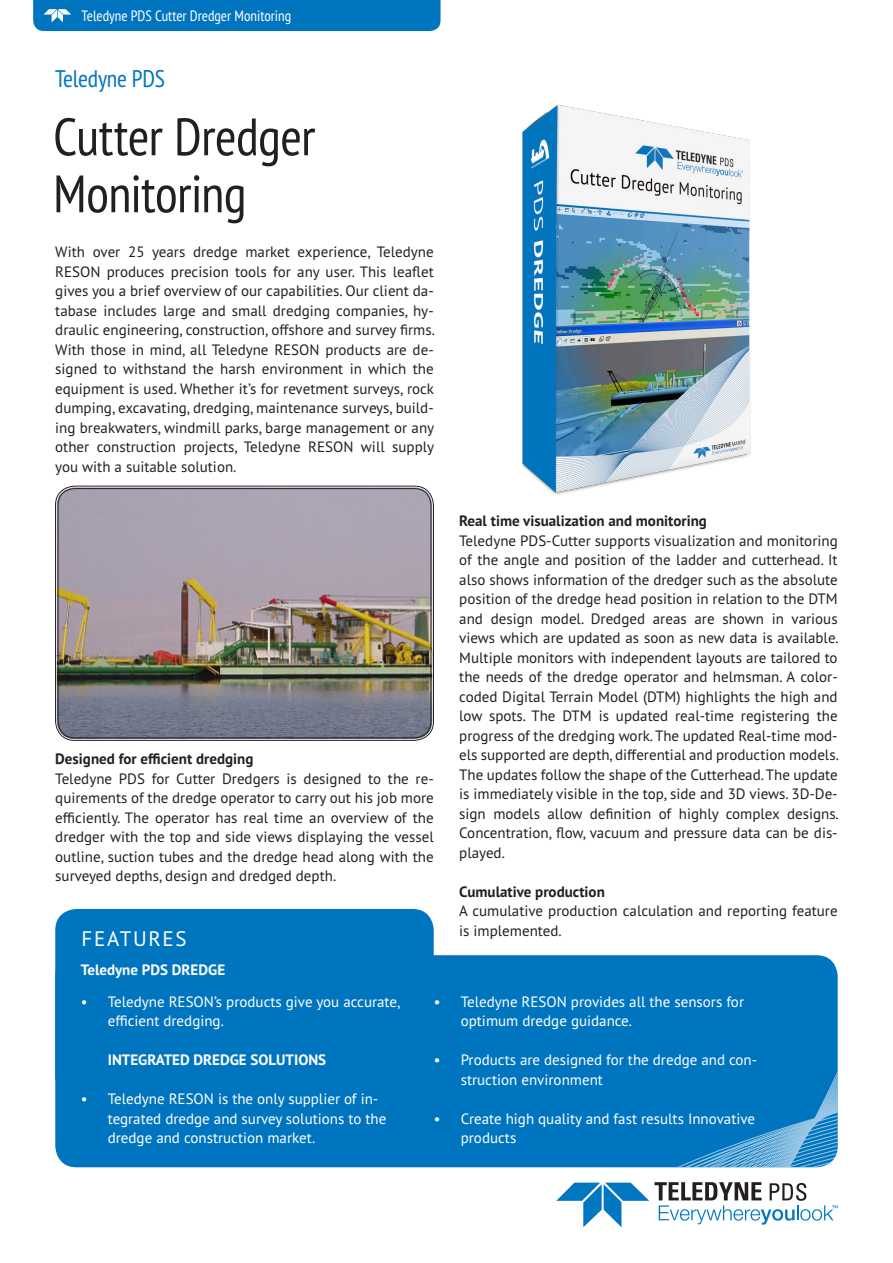
<style>
.page{position:relative;width:893px;height:1263px;background:#fff}
.page>*{position:absolute;margin:0;border:0;box-sizing:border-box;transform-origin:0 0}
.t1{font:condensed 52.5px "PT Sans Pro";letter-spacing:-.01em;color:#231f20}
.t2{font:condensed 24px "PT Sans Pro";letter-spacing:-.01em;color:#0075bf}
.t3{font:21px "PT Sans Pro";letter-spacing:.08em;color:#fff}
.t4{font:15px/19.5px "PT Sans Pro";color:#231f20;text-align:justify}
.t5{font:15px/19.5px "PT Sans Pro";color:#fff}
.t6{font:700 15px "PT Sans Pro";color:#231f20}
.Box_H01{font:700 15px "PT Sans Pro";color:#fff}
.tab_type{font:condensed 15px "PT Sans Pro";color:#fff}
</style>
<div class="page">
<div style="left:33px;top:0;width:408px;height:31px;background:#0075bf"></div>
<svg style="left:556px;top:1182px;width:282px;height:45px"></svg>
<div style="left:55px;top:909px;width:379px;height:188px;background:#0075bf;border-radius:21px"></div>
<div style="left:55px;top:955px;width:783px;height:212px;background:#0075bf"></div>
<img style="left:522px;top:104px;width:229px;height:391px">
<img style="left:57px;top:487px;width:375px;height:252px">
<div style="left:55px;top:486px;width:379px;height:255px;border:1px solid #231f20;border-radius:19px"></div>
<div style="left:58px;top:488px;width:373px;height:250px;border:1px solid #231f20;border-radius:17px"></div>
<p class="tab_type" style="left:82px;top:6px;width:211px">Teledyne PDS Cutter Dredger Monitoring</p>
<p class="t2" style="left:55px;top:63px;width:111px">Teledyne PDS</p>
<p class="t1" style="left:53px;top:103px;width:264px">Cutter Dredger</p>
<p class="t1" style="left:53px;top:160px;width:195px">Monitoring</p>
<p class="t4" style="left:55px;top:242px;width:381px">With over 25 years dredge market experience, Teledyne RESON produces precision tools for any user. This leaflet gives you a brief overview of our capabilities. Our client da&shy;tabase includes large and small dredging companies, hy&shy;draulic engineering, construction, offshore and survey firms.<br>With those in mind, all Teledyne RESON products are de&shy;signed to withstand the harsh environment in which the equipment is used. Whether it’s for revetment surveys, rock dumping, excavating, dredging, maintenance surveys, build&shy;ing breakwaters, windmill parks, barge management or any other construction projects, Teledyne RESON will supply you with a suitable solution.</p>
<p class="t6" style="left:459px;top:511px;width:249px">Real time visualization and monitoring</p>
<p class="t4" style="left:459px;top:530px;width:381px">Teledyne PDS-Cutter supports visualization and monitoring of the angle and position of the ladder and cutterhead. It also shows information of the dredger such as the absolute position of the dredge head position in relation to the DTM and design model. Dredged areas are shown in various views which are updated as soon as new data is available.<br>Multiple monitors with independent layouts are tailored to the needs of the dredge operator and helmsman. A color&shy;coded Digital Terrain Model (DTM) highlights the high and low spots. The DTM is updated real-time registering the progress of the dredging work. The updated Real-time mod&shy;els supported are depth, differential and production models.<br>The updates follow the shape of the Cutterhead. The update is immediately visible in the top, side and 3D views. 3D-De&shy;sign models allow definition of highly complex designs.<br>Concentration, flow, vacuum and pressure data can be dis&shy;played.</p>
<p class="t6" style="left:459px;top:881px;width:147px">Cumulative production</p>
<p class="t4" style="left:459px;top:901px;width:380px">A cumulative production calculation and reporting feature is implemented.</p>
<p class="t6" style="left:55px;top:749px;width:200px">Designed for efficient dredging</p>
<p class="t4" style="left:55px;top:768px;width:380px">Teledyne PDS for Cutter Dredgers is designed to the re&shy;quirements of the dredge operator to carry out his job more efficiently. The operator has real time an overview of the dredger with the top and side views displaying the vessel outline, suction tubes and the dredge head along with the surveyed depths, design and dredged depth.</p>
<p class="t3" style="left:82px;top:925px;width:106px">FEATURES</p>
<p class="Box_H01" style="left:81px;top:960px;width:146px">Teledyne PDS DREDGE</p>
<p class="t5" style="left:108px;top:991px;width:294px;text-indent:-27px">• Teledyne RESON’s products give you accurate, efficient dredging.</p>
<p class="Box_H01" style="left:108px;top:1050px;width:220px">INTEGRATED DREDGE SOLUTIONS</p>
<p class="t5" style="left:108px;top:1089px;width:280px;text-indent:-27px">• Teledyne RESON is the only supplier of in&shy;tegrated dredge and survey solutions to the dredge and construction market.</p>
<p class="t5" style="left:461px;top:991px;width:285px;text-indent:-27px">• Teledyne RESON provides all the sensors for optimum dredge guidance.</p>
<p class="t5" style="left:461px;top:1050px;width:298px;text-indent:-27px">• Products are designed for the dredge and con&shy;struction environment</p>
<p class="t5" style="left:461px;top:1108px;width:296px;text-indent:-27px">• Create high quality and fast results Innovative products</p>
</div>
